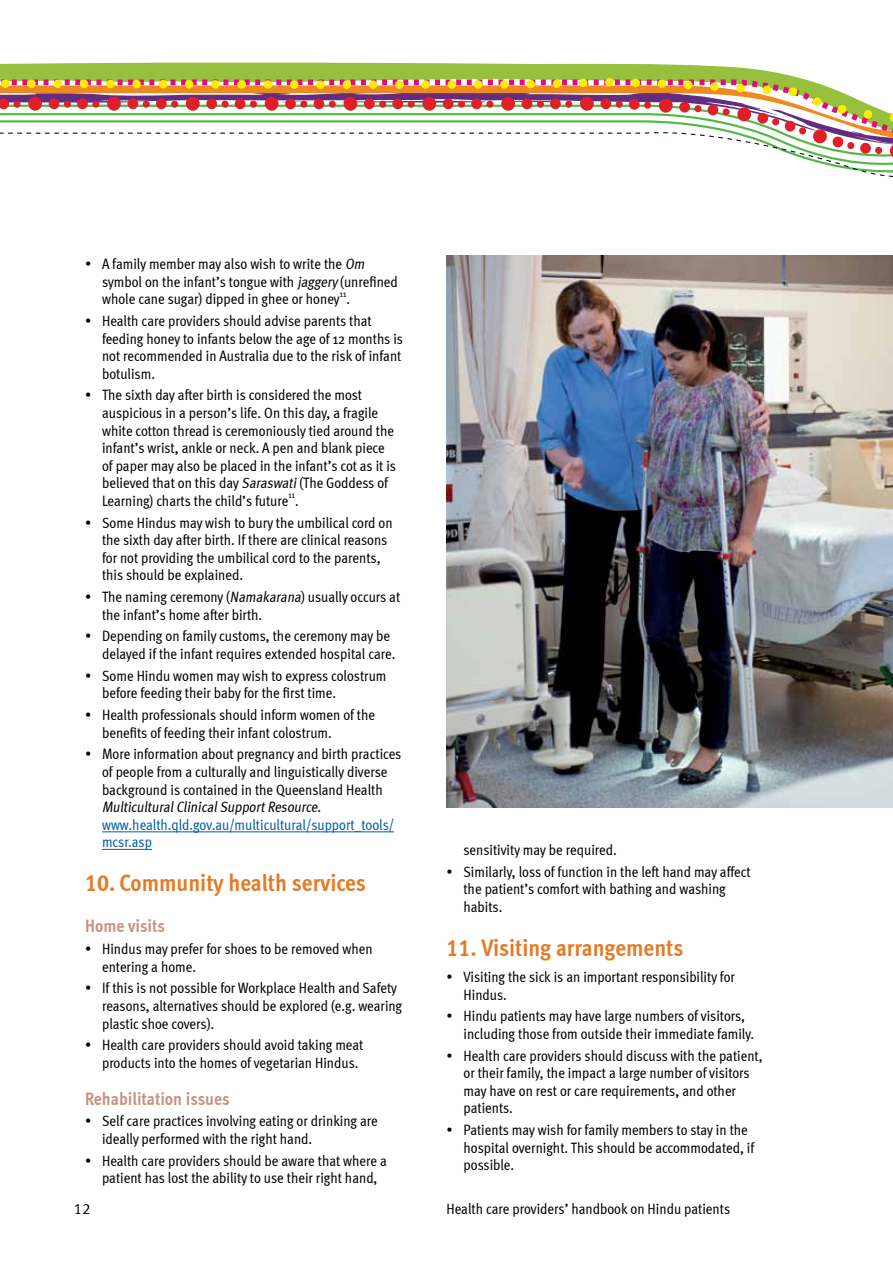
<style>
.page{position:relative;width:893px;height:1263px;background:#fff}
.page>*{position:absolute;margin:0;border:0;box-sizing:border-box;transform-origin:0 0}
.t1{font:24px "Meta Cond Bold LF";color:#e57a25}
.t2{font:18px "Meta Cond Bold LF";color:#c69080}
.t3{font:15px/17.5px "Meta Cond";color:#000}
.t4{font:15px "Meta Normal LF";color:#000}
.t5{font:9px "Meta Cond";color:#000}
.s1{font-style:italic}
.s2{color:#005daa}
</style>
<div class="page">
<svg style="left:0;top:62px;width:893px;height:116px"></svg>
<hr style="left:102px;top:831px;width:292px;height:1px;background:#005daa">
<hr style="left:102px;top:849px;width:50px;height:1px;background:#005daa">
<img style="left:446px;top:255px;width:447px;height:552px">
<p class="t3" style="left:102px;top:255px;width:297px;text-indent:-17px">• A family member may also wish to write the <span class="s1">Om </span>symbol on the infant’s tongue with <span class="s1">jaggery</span> (unrefined whole cane sugar) dipped in ghee or honey .</p>
<p class="t5" style="left:340px;top:288px;width:8px">11</p>
<p class="t3" style="left:102px;top:312px;width:303px;text-indent:-17px">• Health care providers should advise parents that feeding honey to infants below the age of 12 months is not recommended in Australia due to the risk of infant botulism.</p>
<p class="t3" style="left:102px;top:386px;width:295px;text-indent:-17px">• The sixth day after birth is considered the most auspicious in a person’s life. On this day, a fragile white cotton thread is ceremoniously tied around the infant’s wrist, ankle or neck. A pen and blank piece of paper may also be placed in the infant’s cot as it is believed that on this day <span class="s1">Saraswati</span>(The Goddess of Learning) charts the child’s future .</p>
<p class="t5" style="left:288px;top:490px;width:8px">11</p>
<p class="t3" style="left:102px;top:513px;width:292px;text-indent:-17px">• Some Hindus may wish to bury the umbilical cord on the sixth day after birth. If there are clinical reasons for not providing the umbilical cord to the parents, this should be explained.</p>
<p class="t3" style="left:102px;top:588px;width:300px;text-indent:-17px">• The naming ceremony (<span class="s1">Namakarana</span>) usually occurs at the infant’s home after birth.</p>
<p class="t3" style="left:102px;top:627px;width:295px;text-indent:-17px">• Depending on family customs, the ceremony may be delayed if the infant requires extended hospital care.</p>
<p class="t3" style="left:102px;top:667px;width:286px;text-indent:-17px">• Some Hindu women may wish to express colostrum before feeding their baby for the first time.</p>
<p class="t3" style="left:102px;top:706px;width:275px;text-indent:-17px">• Health professionals should inform women of the benefits of feeding their infant colostrum.</p>
<p class="t3" style="left:102px;top:745px;width:301px;text-indent:-17px">• More information about pregnancy and birth practices of people from a culturally and linguistically diverse background is contained in the Queensland Health <span class="s1">MulticulturalClinicalSupportResource</span>. <span class="s2">www.health.qld.gov.au/multicultural/support_tools/ mcsr.asp</span></p>
<h1 class="t1" style="left:85px;top:869px;width:282px">10. Community health services</h1>
<p class="t2" style="left:85px;top:915px;width:81px">Home visits</p>
<p class="t3" style="left:102px;top:940px;width:272px;text-indent:-17px">• Hindus may prefer for shoes to be removed when entering a home.</p>
<p class="t3" style="left:102px;top:979px;width:302px;text-indent:-17px">• If this is not possible for Workplace Health and Safety reasons, alternatives should be explored (e.g. wearing plastic shoe covers).</p>
<p class="t3" style="left:102px;top:1036px;width:263px;text-indent:-17px">• Health care providers should avoid taking meat products into the homes of vegetarian Hindus.</p>
<p class="t2" style="left:85px;top:1088px;width:146px">Rehabilitation issues</p>
<p class="t3" style="left:102px;top:1112px;width:277px;text-indent:-17px">• Self care practices involving eating or drinking are ideally performed with the right hand.</p>
<p class="t3" style="left:85px;top:1152px;width:303px;text-align:center">• Health care providers should be aware that where a patient has lost the ability to use their right hand,</p>
<p class="t3" style="left:463px;top:841px;width:155px">sensitivity may be required.</p>
<p class="t3" style="left:463px;top:863px;width:289px;text-indent:-17px">• Similarly, loss of function in the left hand may affect the patient’s comfort with bathing and washing habits.</p>
<h1 class="t1" style="left:446px;top:933px;width:238px">11. Visiting arrangements</h1>
<p class="t3" style="left:463px;top:968px;width:273px;text-indent:-17px">• Visiting the sick is an important responsibility for<br>Hindus.</p>
<p class="t3" style="left:463px;top:1007px;width:292px;text-indent:-17px">• Hindu patients may have large numbers of visitors, including those from outside their immediate family.</p>
<p class="t3" style="left:463px;top:1047px;width:301px;text-indent:-17px">• Health care providers should discuss with the patient, or their family, the impact a large number of visitors may have on rest or care requirements, and other patients.</p>
<p class="t3" style="left:463px;top:1121px;width:292px;text-indent:-17px">• Patients may wish for family members to stay in the hospital overnight. This should be accommodated, if possible.</p>
<p class="t4" style="left:74px;top:1200px;width:18px">12</p>
<p class="t3" style="left:446px;top:1200px;width:285px">Health care providers’ handbook on Hindu patients</p>
</div>
